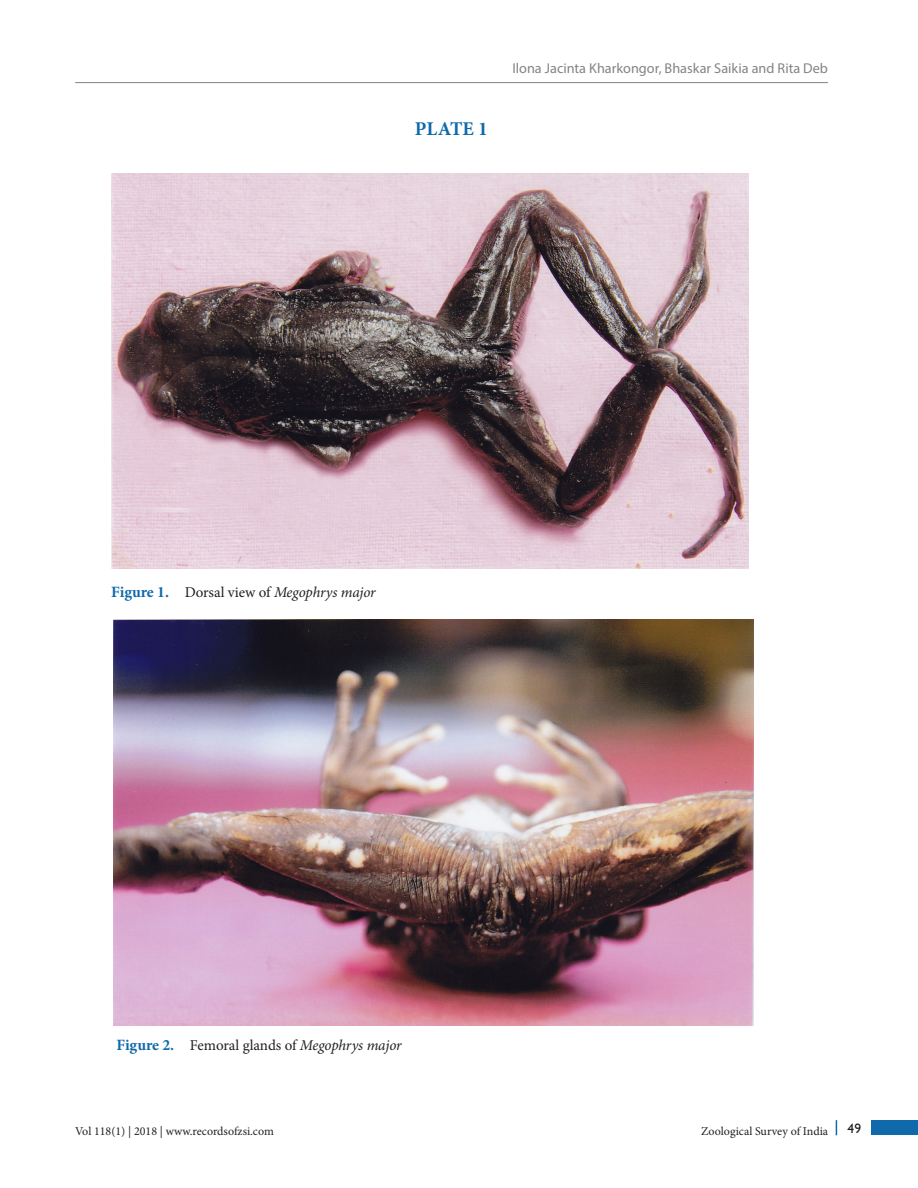
<style>
.page{position:relative;width:918px;height:1188px;background:#fff}
.page>*{position:absolute;margin:0;border:0;box-sizing:border-box;transform-origin:0 0}
.Body_SubHead1{font:700 19.5px "Minion Pro";letter-spacing:-.005em;color:#0f69ab}
.FigureTitle{font:15px "Minion Pro";letter-spacing:-.005em;color:#231f20}
.FigureTitle-2{font:italic 15px "Minion Pro";letter-spacing:-.01em;color:#231f20}
.t1{font:14.25px "Myriad Pro";color:#818487}
.t2{font:13.5px "Gill Sans";color:#231f20}
.t3{font:12px "Minion Pro";color:#231f20}
.s1{font-weight:700;font-style:normal;font-size:15.75px;color:#0f69ab}
.s2{font-style:normal}
.s3{font-weight:700;font-size:15.75px;color:#0f69ab}
.s4{font-style:italic}
</style>
<div class="page">
<div style="left:872px;top:1120px;width:46px;height:15px;background:#0f69ab"></div>
<svg style="left:836px;top:1120px;width:1px;height:15px"></svg>
<hr style="left:75px;top:82px;width:753px;height:1px;background:#818487">
<img style="left:111px;top:173px;width:637px;height:395px">
<img style="left:113px;top:620px;width:640px;height:405px">
<p class="Body_SubHead1" style="left:415px;top:115px;width:74px">PLATE 1</p>
<p class="t1" style="left:512px;top:59px;width:317px">Ilona Jacinta Kharkongor, Bhaskar Saikia and Rita Deb</p>
<p class="FigureTitle-2" style="left:111px;top:582px;width:266px"><span class="s1">Figure 1.</span> <span class="s2">Dorsal view of</span> Megophrys major</p>
<p class="FigureTitle" style="left:116px;top:1035px;width:287px"><span class="s3">Figure 2.</span> Femoral glands of <span class="s4">Megophrys major</span></p>
<p class="t3" style="left:75px;top:1123px;width:200px">Vol 118(1) | 2018 | www.recordsofzsi.com</p>
<p class="t3" style="left:701px;top:1123px;width:129px">Zoological Survey of India</p>
<p class="t2" style="left:848px;top:1121px;width:15px">49</p>
</div>
